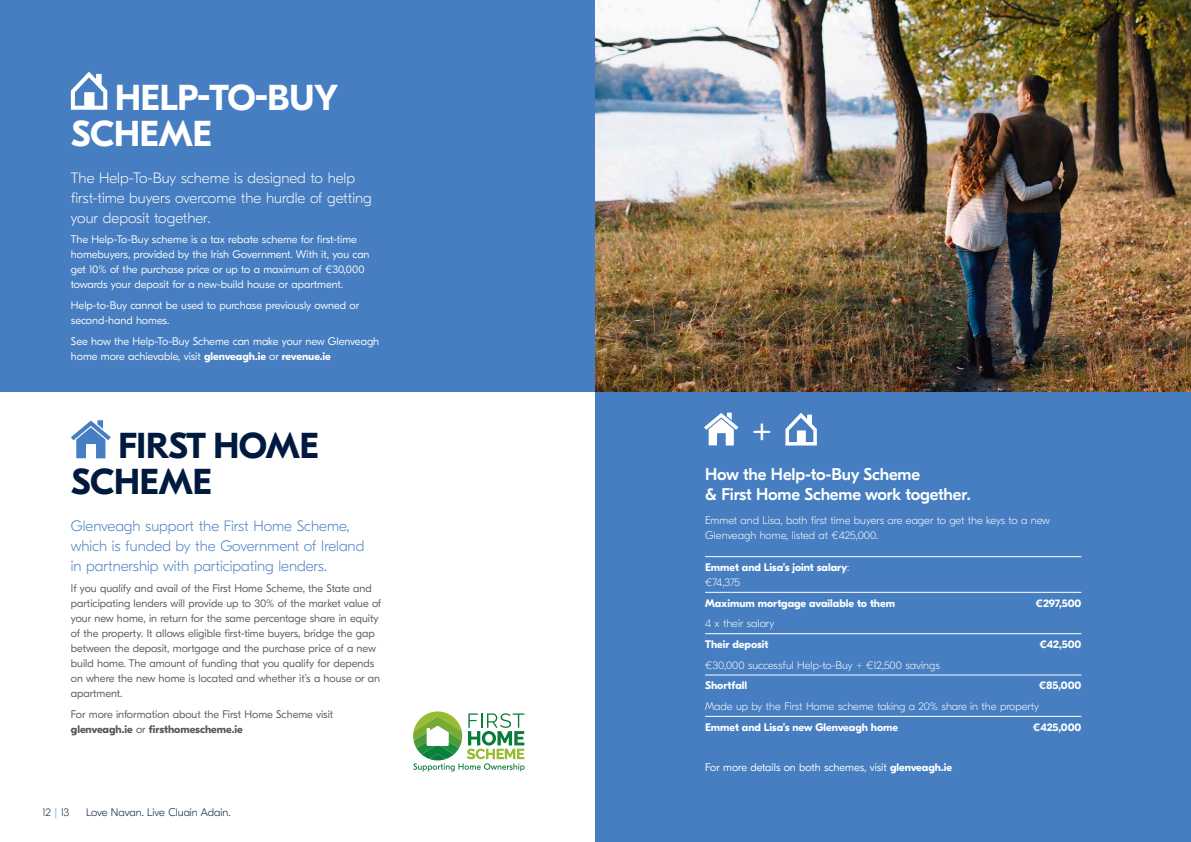
<style>
.page{position:relative;width:1191px;height:842px;background:#fff}
.page>*{position:absolute;margin:0;border:0;box-sizing:border-box;transform-origin:0 0}
.t1{font:700 36px/36px "GT Eesti Pro Text";letter-spacing:-.02em;color:#fff}
.t2{font:700 36px/36px "GT Eesti Pro Text";letter-spacing:-.02em;color:#001a3f}
.t3{font:700 34px "GT Eesti Pro Display";color:#fff}
.t4{font:500 17px/20.4px "GT Eesti Pro Display";letter-spacing:-.01em;color:#fff}
.t5{font:100 15px/20px "GT Eesti Pro Display";color:#467ec1}
.t6{font:100 15px/20px "GT Eesti Pro Display";color:#fff}
.t7{font:300 11px/15px "GT Eesti Pro Display";color:#565655}
.t8{font:300 11px/15px "GT Eesti Pro Display";color:#fff}
.t9{font:100 11px/15px "GT Eesti Pro Display";color:#fff}
.t10{font:700 11px/15px "GT Eesti Pro Display";color:#fff}
.t11{font:100 11px "GT Eesti Pro Display";color:#001a3f}
.s1{font-weight:700}
.s2{color:#467ec1}
.s3{font-weight:100}
</style>
<div class="page">
<div style="left:0;top:0;width:595px;height:391px;background:#467ec1"></div>
<div style="left:595px;top:391px;width:596px;height:451px;background:#467ec1"></div>
<svg style="left:71px;top:72px;width:36px;height:38px"></svg>
<svg style="left:71px;top:420px;width:40px;height:38px"></svg>
<hr style="left:705px;top:556px;width:376px;height:1px;background:#fff">
<hr style="left:705px;top:592px;width:376px;height:1px;background:#fff">
<hr style="left:705px;top:633px;width:376px;height:1px;background:#fff">
<hr style="left:705px;top:675px;width:376px;height:1px;background:#fff">
<hr style="left:705px;top:716px;width:376px;height:1px;background:#fff">
<img style="left:595px;top:0;width:596px;height:391px">
<svg style="left:704px;top:413px;width:34px;height:32px"></svg>
<svg style="left:785px;top:413px;width:32px;height:32px"></svg>
<svg style="left:413px;top:711px;width:111px;height:60px"></svg>
<h1 class="t1" style="left:71px;top:80px;width:269px;text-indent:44px">HELP-TO-BUY<br>SCHEME</h1>
<h3 class="t6" style="left:71px;top:168px;width:302px">The Help-To-Buy scheme is designed to help first-time buyers overcome the hurdle of getting your deposit together.</h3>
<p class="t8" style="left:71px;top:232px;width:300px">The Help-To-Buy scheme is a tax rebate scheme for first-time homebuyers, provided by the Irish Government. With it, you can get 10% of the purchase price or up to a maximum of €30,000 towards your deposit for a new-build house or apartment.</p>
<p class="t8" style="left:71px;top:298px;width:290px">Help-to-Buy cannot be used to purchase previously owned or second-hand homes.</p>
<p class="t8" style="left:71px;top:334px;width:310px">See how the Help-To-Buy Scheme can make your new Glenveagh home more achievable, visit <span class="s1">glenveagh.ie</span> or <span class="s1">revenue.ie</span></p>
<h1 class="t2" style="left:71px;top:429px;width:250px;text-indent:47px">FIRST HOME<br>SCHEME</h1>
<h3 class="t5" style="left:71px;top:516px;width:295px">Glenveagh support the First Home Scheme, which is funded by the Government of Ireland in partnership with participating lenders.</h3>
<p class="t7" style="left:71px;top:581px;width:312px">If you qualify and avail of the First Home Scheme, the State and participating lenders will provide up to 30% of the market value of your new home, in return for the same percentage share in equity of the property. It allows eligible first-time buyers, bridge the gap between the deposit, mortgage and the purchase price of a new build home. The amount of funding that you qualify for depends on where the new home is located and whether it’s a house or an apartment.</p>
<p class="t7" style="left:71px;top:707px;width:264px">For more information about the First Home Scheme visit <span class="s1">glenveagh.ie</span> or <span class="s1">firsthomescheme.ie</span></p>
<p class="t11" style="left:43px;top:806px;width:28px">12 <span class="s2">|</span> 13</p>
<p class="t11" style="left:86px;top:806px;width:146px">Love Navan. Live Cluain Adain.</p>
<h2 class="t3" style="left:751px;top:411px;width:22px">+</h2>
<h3 class="t4" style="left:705px;top:464px;width:267px">How the Help-to-Buy Scheme<br>&amp; First Home Scheme work together.</h3>
<p class="t9" style="left:705px;top:513px;width:346px">Emmet and Lisa, both first time buyers are eager to get the keys to a new<br>Glenveagh home, listed at €425,000.</p>
<p class="t10" style="left:705px;top:560px;width:146px">Emmet and Lisa’s joint salary<span class="s3">: €74,375</span></p>
<p class="t10" style="left:705px;top:596px;width:191px">Maximum mortgage available to them</p>
<p class="t10" style="left:1035px;top:596px;width:47px">€297,500</p>
<p class="t9" style="left:705px;top:616px;width:71px">4 x their salary</p>
<p class="t10" style="left:705px;top:637px;width:65px">Their deposit</p>
<p class="t10" style="left:1039px;top:637px;width:43px">€42,500</p>
<p class="t9" style="left:705px;top:658px;width:236px">€30,000 successful Help-to-Buy + €12,500 savings</p>
<p class="t10" style="left:705px;top:678px;width:44px">Shortfall</p>
<p class="t10" style="left:1038px;top:678px;width:44px">€85,000</p>
<p class="t9" style="left:705px;top:699px;width:336px">Made up by the First Home scheme taking a 20% share in the property</p>
<p class="t10" style="left:705px;top:720px;width:195px">Emmet and Lisa’s new Glenveagh home</p>
<p class="t10" style="left:1033px;top:720px;width:50px">€425,000</p>
<p class="t8" style="left:705px;top:760px;width:248px">For more details on both schemes, visit <span class="s1">glenveagh.ie</span></p>
</div>
